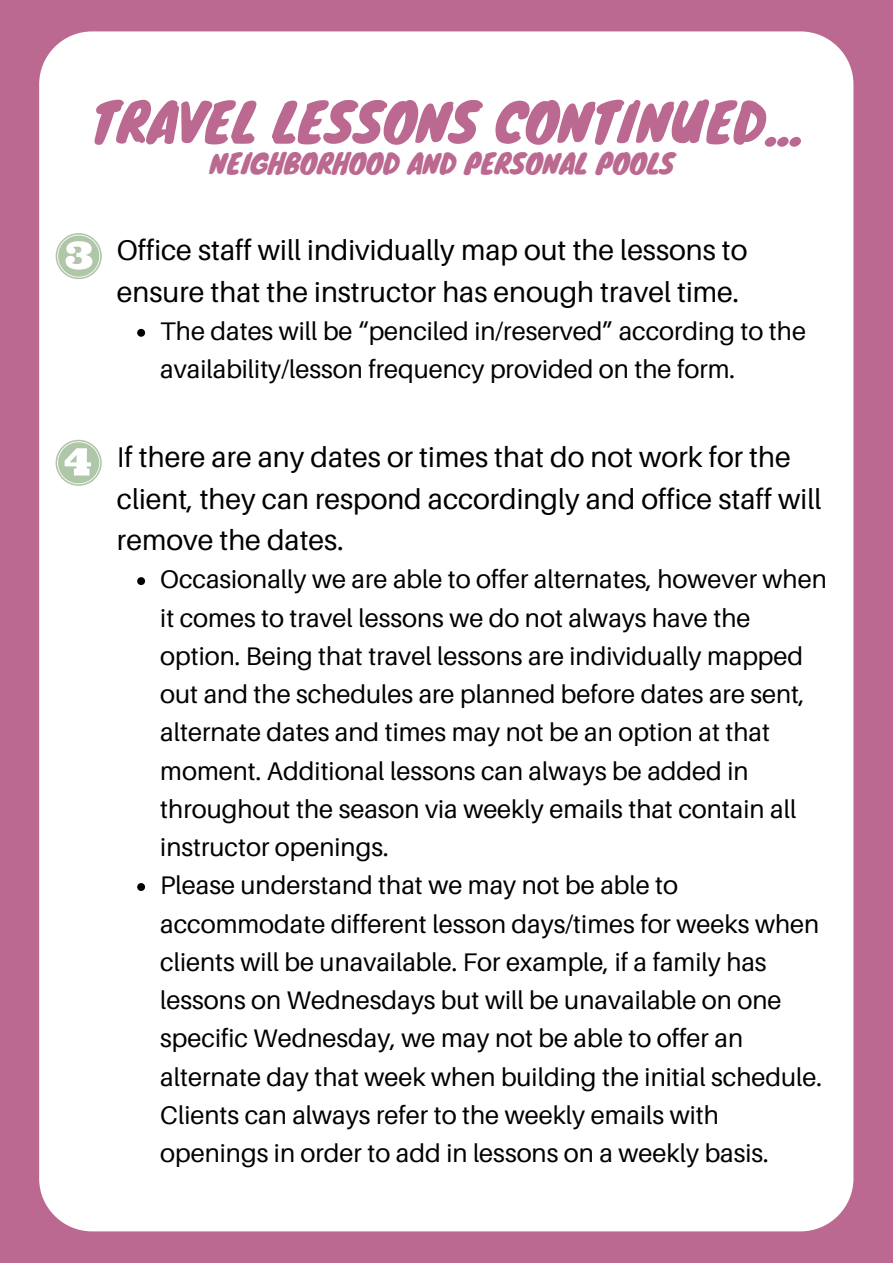
<style>
.page{position:relative;width:893px;height:1264px;background:#fff}
.page>*{position:absolute;margin:0;border:0;box-sizing:border-box;transform-origin:0 0}
.t1{font:52.5px "Knewave";color:#bb6990}
.t2{font:28.5px/41.5px "Aileron";color:#000}
.t3{font:27px "Knewave";color:#bb6990}
.t4{font:25.5px/38.2px "Aileron";color:#000}
</style>
<div class="page">
<div style="left:0;top:0;width:892px;height:1262px;background:#bb6990"></div>
<div style="left:39px;top:31px;width:814px;height:1200px;background:#fff;border-radius:53px"></div>
<svg style="left:137px;top:329px;width:8px;height:8px"></svg>
<svg style="left:56px;top:233px;width:46px;height:46px"></svg>
<svg style="left:56px;top:440px;width:46px;height:46px"></svg>
<svg style="left:137px;top:577px;width:8px;height:8px"></svg>
<svg style="left:137px;top:883px;width:8px;height:8px"></svg>
<h1 class="t1" style="left:91px;top:79px;width:712px">TRAVEL LESSONS CONTINUED...</h1>
<p class="t3" style="left:210px;top:142px;width:466px">NEIGHBORHOOD AND PERSONAL POOLS</p>
<p class="t2" style="left:117px;top:229px;width:632px">Office staff will individually map out the lessons to ensure that the instructor has enough travel time.</p>
<p class="t4" style="left:160px;top:311px;width:647px">The dates will be “penciled in/reserved” according to the availability/lesson frequency provided on the form.</p>
<p class="t2" style="left:117px;top:435px;width:706px">If there are any dates or times that do not work for the client, they can respond accordingly and office staff will remove the dates.</p>
<p class="t4" style="left:160px;top:560px;width:668px">Occasionally we are able to offer alternates, however when it comes to travel lessons we do not always have the option. Being that travel lessons are individually mapped out and the schedules are planned before dates are sent, alternate dates and times may not be an option at that moment. Additional lessons can always be added in throughout the season via weekly emails that contain all instructor openings.<br>Please understand that we may not be able to accommodate different lesson days/times for weeks when clients will be unavailable. For example, if a family has lessons on Wednesdays but will be unavailable on one specific Wednesday, we may not be able to offer an alternate day that week when building the initial schedule.<br>Clients can always refer to the weekly emails with openings in order to add in lessons on a weekly basis.</p>
</div>
